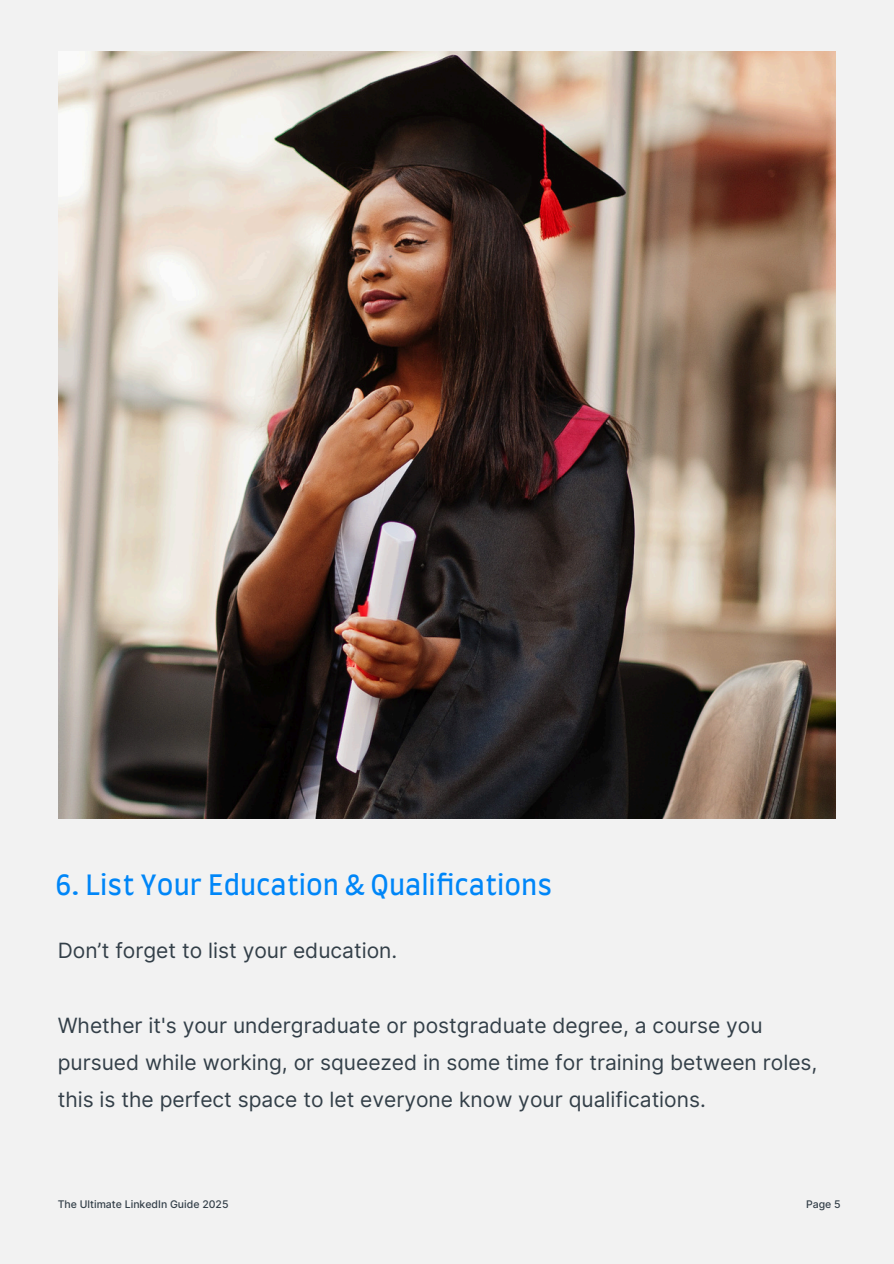
<style>
.page{position:relative;width:894px;height:1264px;background:#fff}
.page>*{position:absolute;margin:0;border:0;box-sizing:border-box;transform-origin:0 0}
.t1{font:27px "Farro";color:#0086f8}
.t2{font:21px/37.2px "Inter";color:#333f48}
.t3{font:500 10.5px "Inter";color:#333f48}
</style>
<div class="page">
<div style="left:0;top:0;width:893px;height:1263px;background:#f2f2f2"></div>
<img style="left:58px;top:52px;width:776px;height:766px">
<p class="t1" style="left:56px;top:873px;width:498px">6. List Your Education &amp; Qualifications</p>
<h2 class="t2" style="left:58px;top:932px;width:341px">Don’t forget to list your education.</h2>
<p class="t2" style="left:58px;top:1006px;width:761px">Whether it's your undergraduate or postgraduate degree, a course you pursued while working, or squeezed in some time for training between roles, this is the perfect space to let everyone know your qualifications.</p>
<h1 class="t3" style="left:58px;top:1197px;width:172px">The Ultimate LinkedIn Guide 2025</h1>
<h2 class="t3" style="left:805px;top:1197px;width:36px">Page 5</h2>
</div>
